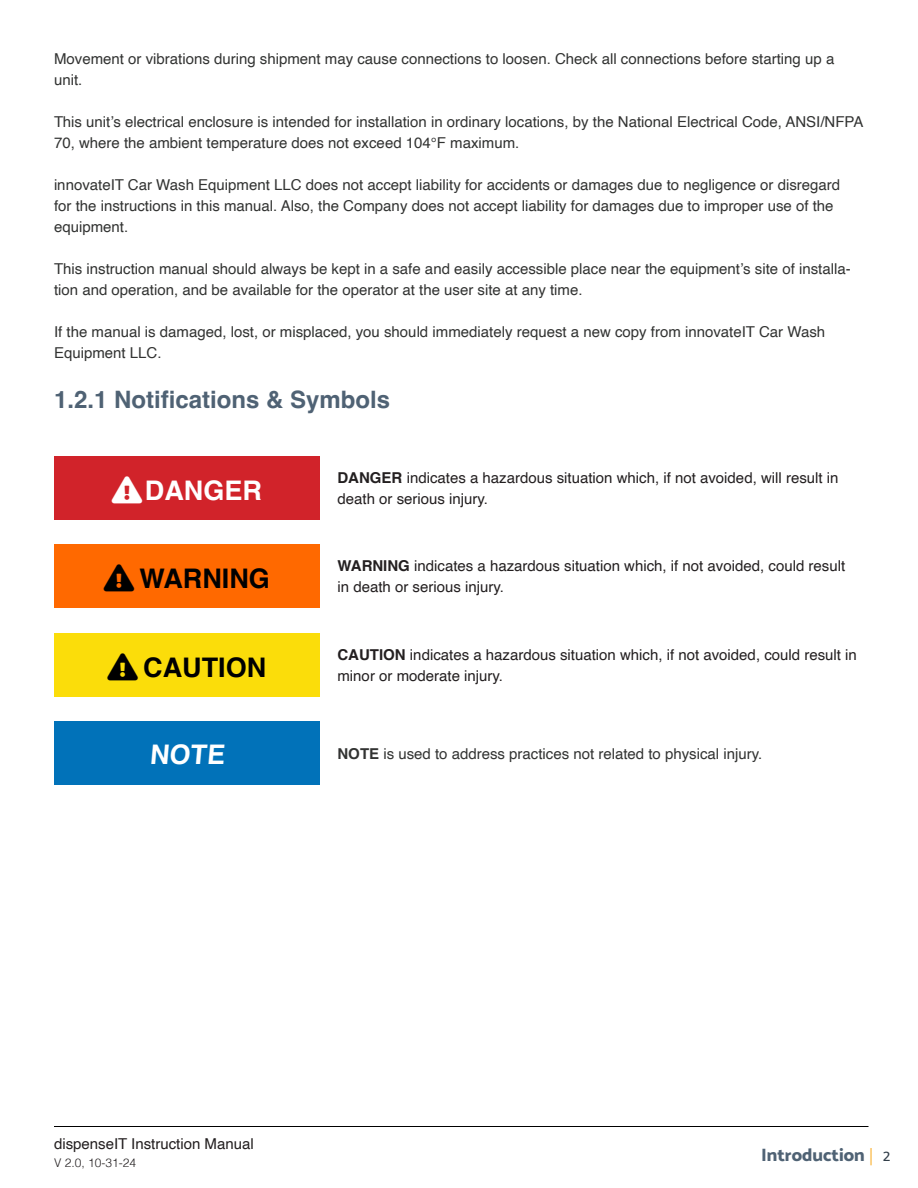
<style>
.page{position:relative;width:918px;height:1188px;background:#fff}
.page>*{position:absolute;margin:0;border:0;box-sizing:border-box;transform-origin:0 0}
.t1{font:700 27px "Helvetica";color:#000}
.t2{font:700 27px "Helvetica";color:#fff}
.t3{font:700 24px "Helvetica";color:#4f6274}
.t4{font:800 18px "Catamaran";color:#4f6274}
.t5{font:15px/21px "Helvetica";color:#323332}
.t6{font:15px/21px "Helvetica";color:#231f20}
.t7{font:300 12px "Helvetica";color:#231f20}
.s1{font-weight:700}
.s2{font-family:"Molengo";font-weight:400;color:#f9a91b}
.s3{font-family:"Molengo";font-weight:400;color:#323e49}
</style>
<div class="page">
<hr style="left:54px;top:1126px;width:815px;height:1px;background:#000">
<div style="left:54px;top:456px;width:266px;height:63px;background:#d1232a"></div>
<div style="left:54px;top:545px;width:266px;height:63px;background:#ff6900"></div>
<div style="left:54px;top:633px;width:266px;height:63px;background:#fbdd0a"></div>
<div style="left:54px;top:722px;width:266px;height:63px;background:#0172b9"></div>
<p class="t5" style="left:54px;top:49px;width:782px">Movement or vibrations during shipment may cause connections to loosen. Check all connections before starting up a unit.</p>
<p class="t5" style="left:54px;top:112px;width:811px">This unit’s electrical enclosure is intended for installation in ordinary locations, by the National Electrical Code, ANSI/NFPA<br>70, where the ambient temperature does not exceed 104°F maximum.</p>
<p class="t5" style="left:54px;top:175px;width:788px">innovateIT Car Wash Equipment LLC does not accept liability for accidents or damages due to negligence or disregard for the instructions in this manual. Also, the Company does not accept liability for damages due to improper use of the equipment.</p>
<p class="t5" style="left:54px;top:259px;width:798px">This instruction manual should always be kept in a safe and easily accessible place near the equipment’s site of installa&shy;tion and operation, and be available for the operator at the user site at any time.</p>
<p class="t5" style="left:54px;top:323px;width:773px">If the manual is damaged, lost, or misplaced, you should immediately request a new copy from innovateIT Car Wash<br>Equipment LLC.</p>
<h2 class="t3" style="left:54px;top:385px;width:338px">1.2.1 Notifications &amp; Symbols</h2>
<h1 class="t2" style="left:112px;top:480px;width:152px">❑DANGER</h1>
<p class="t6" style="left:338px;top:468px;width:503px"><span class="s1">DANGER</span> indicates a hazardous situation which, if not avoided, will result in death or serious injury.</p>
<h1 class="t1" style="left:104px;top:568px;width:168px">❑ WARNING</h1>
<p class="t6" style="left:338px;top:557px;width:509px"><span class="s1">WARNING</span> indicates a hazardous situation which, if not avoided, could result in death or serious injury.</p>
<h1 class="t1" style="left:107px;top:657px;width:160px">❑ CAUTION</h1>
<p class="t6" style="left:338px;top:645px;width:521px"><span class="s1">CAUTION</span> indicates a hazardous situation which, if not avoided, could result in minor or moderate injury.</p>
<h1 class="t2" style="left:149px;top:744px;width:79px">NOTE</h1>
<p class="t5" style="left:338px;top:745px;width:426px"><span class="s1">NOTE</span> is used to address practices not related to physical injury.</p>
<p class="t6" style="left:54px;top:1135px;width:201px">dispenseIT Instruction Manual</p>
<p class="t7" style="left:54px;top:1159px;width:84px">V 2.0, 10-31-24</p>
<p class="t4" style="left:761px;top:1148px;width:131px">Introduction <span class="s2">|</span> <span class="s3">2</span></p>
</div>
